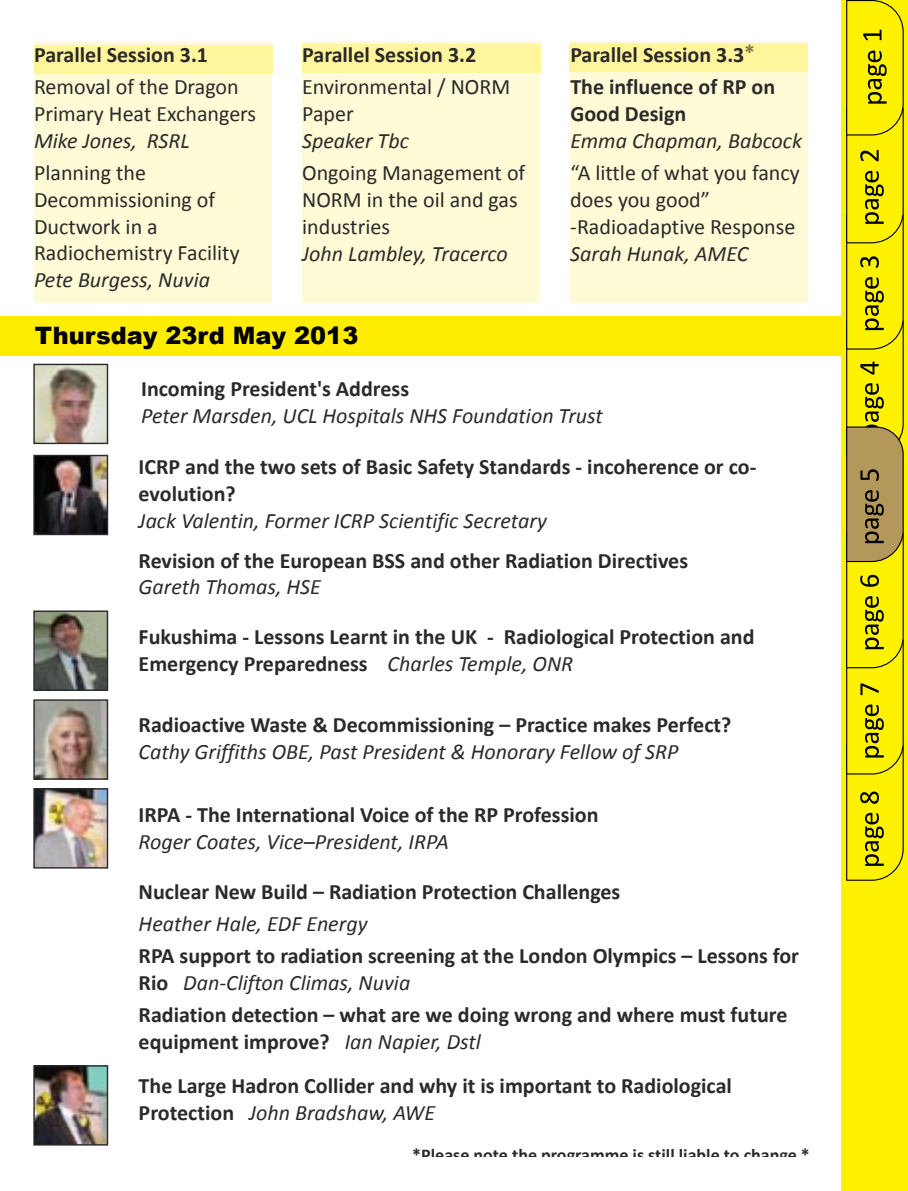
<style>
.page{position:relative;width:908px;height:1191px;background:#fff}
.page>*{position:absolute;margin:0;border:0;box-sizing:border-box;transform-origin:0 0}
.t1{font:900 24px "Arial";color:#000}
.t2{font:700 22px/26.8px "Calibri";color:#2b2929}
.t3{font:italic 22px "Calibri";color:#2b2929}
.t4{font:22px/26.8px "Calibri";color:#2b2929}
.t5{font:700 18px "Calibri";color:#2b2929}
.s1{color:#877347}
.s2{font-weight:400;font-style:italic}
</style>
<div class="page">
<div style="left:841px;top:0;width:66px;height:1191px;background:#fff200"></div>
<div style="left:34px;top:41px;width:237px;height:261px;background:#fff59c;opacity:.4"></div>
<div style="left:302px;top:41px;width:238px;height:261px;background:#fffbd7"></div>
<div style="left:570px;top:41px;width:237px;height:261px;background:#fffbd7"></div>
<div style="left:302px;top:44px;width:238px;height:29px;background:#fff59c"></div>
<div style="left:569px;top:43px;width:238px;height:29px;background:#fff59c"></div>
<div style="left:0;top:316px;width:842px;height:40px;background:#ffed00"></div>
<img style="left:35px;top:366px;width:71px;height:76px">
<div style="left:33px;top:364px;width:75px;height:80px;border:1px solid #2b2929"></div>
<img style="left:35px;top:457px;width:71px;height:76px">
<div style="left:33px;top:455px;width:75px;height:80px;border:1px solid #2b2929"></div>
<img style="left:35px;top:612px;width:71px;height:77px">
<div style="left:33px;top:610px;width:75px;height:81px;border:1px solid #2b2929"></div>
<img style="left:35px;top:701px;width:71px;height:76px">
<div style="left:33px;top:699px;width:75px;height:80px;border:1px solid #2b2929"></div>
<img style="left:35px;top:790px;width:71px;height:76px">
<div style="left:33px;top:788px;width:75px;height:80px;border:1px solid #2b2929"></div>
<img style="left:35px;top:1067px;width:71px;height:76px">
<div style="left:33px;top:1065px;width:75px;height:80px;border:1px solid #2b2929"></div>
<svg style="left:846px;top:1px;width:57px;height:880px"></svg>
<p class="t2" style="left:34px;top:41px;width:175px">Parallel Session 3.1</p>
<p class="t4" style="left:34px;top:73px;width:223px">Removal of the Dragon<br>Primary Heat Exchangers</p>
<p class="t3" style="left:34px;top:125px;width:157px">Mike Jones, RSRL</p>
<p class="t4" style="left:34px;top:159px;width:207px">Planning the<br>Decommissioning of<br>Ductwork in a<br>Radiochemistry Facility</p>
<p class="t3" style="left:34px;top:265px;width:177px">Pete Burgess, Nuvia</p>
<p class="t2" style="left:302px;top:41px;width:175px">Parallel Session 3.2</p>
<p class="t4" style="left:302px;top:73px;width:209px">Environmental / NORM<br>Paper</p>
<p class="t3" style="left:302px;top:126px;width:108px">Speaker Tbc</p>
<p class="t4" style="left:302px;top:159px;width:224px">Ongoing Management of<br>NORM in the oil and gas industries</p>
<p class="t3" style="left:302px;top:238px;width:207px">John Lambley, Tracerco</p>
<p class="t1" style="left:35px;top:318px;width:325px">Thursday 23rd May 2013</p>
<p class="t2" style="left:570px;top:38px;width:206px;line-height:32.2px">Parallel Session 3.3<span class="s1">*<br></span>The influence of RP on</p>
<p class="t2" style="left:570px;top:100px;width:117px">Good Design</p>
<p class="t3" style="left:570px;top:126px;width:233px">Emma Chapman, Babcock</p>
<p class="t4" style="left:570px;top:159px;width:231px">“A little of what you fancy does you good” -Radioadaptive Response</p>
<p class="t3" style="left:570px;top:238px;width:179px">Sarah Hunak, AMEC</p>
<p class="t2" style="left:141px;top:375px;width:269px">Incoming President's Address</p>
<p class="t3" style="left:141px;top:400px;width:463px">Peter Marsden, UCL Hospitals NHS Foundation Trust</p>
<p class="t2" style="left:138px;top:453px;width:619px">ICRP and the two sets of Basic Safety Standards - incoherence or co&shy;evolution?</p>
<p class="t3" style="left:139px;top:505px;width:409px">Jack Valentin, Former ICRP Scientific Secretary</p>
<p class="t2" style="left:138px;top:547px;width:550px">Revision of the European BSS and other Radiation Directives</p>
<p class="t3" style="left:138px;top:572px;width:184px">Gareth Thomas, HSE</p>
<p class="t2" style="left:138px;top:623px;width:617px">Fukushima - Lessons Learnt in the UK - Radiological Protection and<br>Emergency Preparedness <span class="s2">Charles Temple, ONR</span></p>
<p class="t2" style="left:138px;top:711px;width:594px">Radioactive Waste &amp; Decommissioning – Practice makes Perfect?</p>
<p class="t3" style="left:139px;top:736px;width:541px">Cathy Griffiths OBE, Past President &amp; Honorary Fellow of SRP</p>
<p class="t2" style="left:138px;top:801px;width:461px">IRPA - The International Voice of the RP Profession</p>
<p class="t3" style="left:138px;top:826px;width:311px">Roger Coates, Vice–President, IRPA</p>
<p class="t2" style="left:139px;top:878px;width:483px">Nuclear New Build – Radiation Protection Challenges</p>
<p class="t3" style="left:139px;top:908px;width:230px">Heather Hale, EDF Energy</p>
<p class="t2" style="left:139px;top:942px;width:661px">RPA support to radiation screening at the London Olympics – Lessons for<br>Rio <span class="s2">Dan-Clifton Climas, Nuvia</span></p>
<p class="t2" style="left:138px;top:1001px;width:650px">Radiation detection – what are we doing wrong and where must future equipment improve? <span class="s2">Ian Napier, Dstl</span></p>
<p class="t2" style="left:138px;top:1072px;width:594px">The Large Hadron Collider and why it is important to Radiological<br>Protection <span class="s2">John Bradshaw, AWE</span></p>
<p class="t5" style="left:412px;top:1143px;width:399px">*Please note the programme is still liable to change *</p>
</div>
